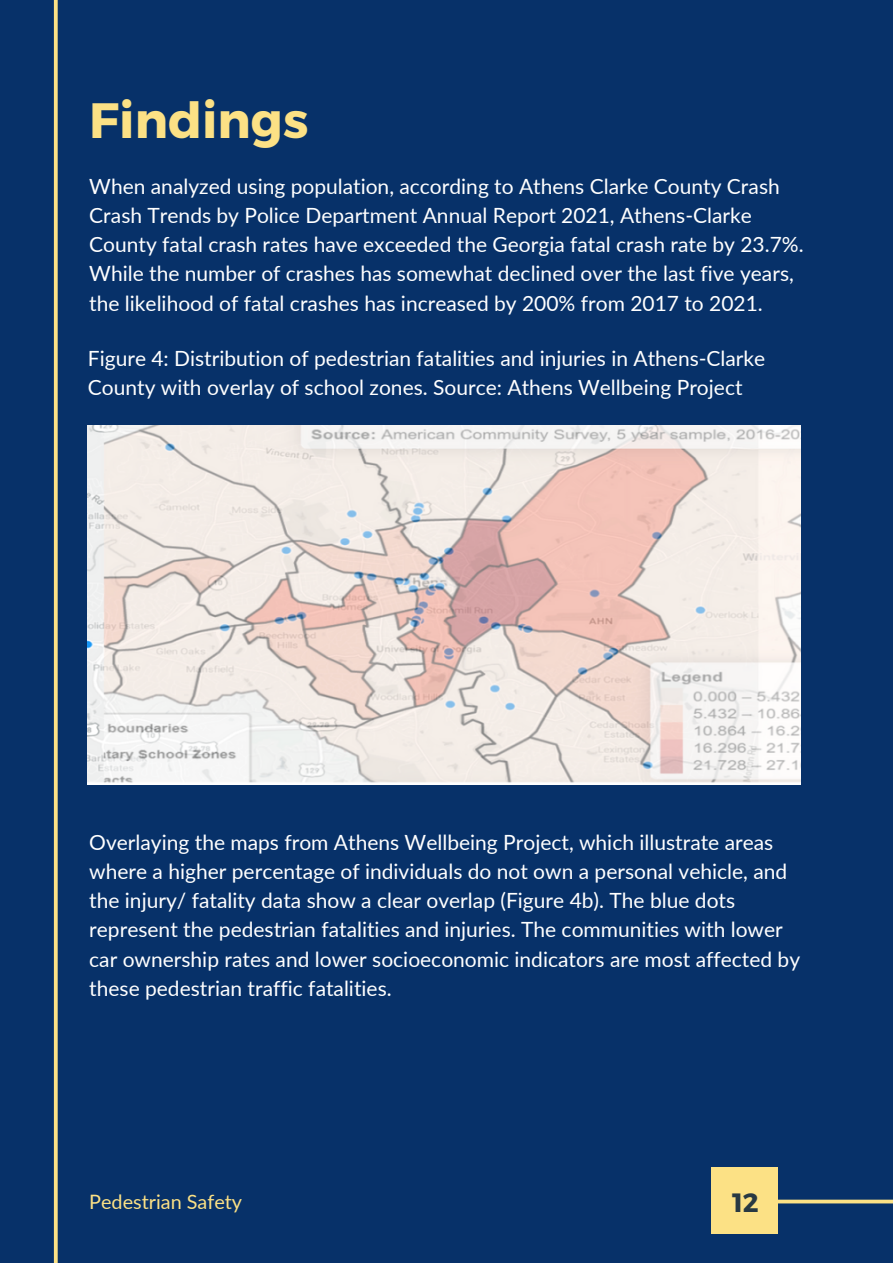
<style>
.page{position:relative;width:893px;height:1264px;background:#fff}
.page>*{position:absolute;margin:0;border:0;box-sizing:border-box;transform-origin:0 0}
.t1{font:700 49.65px "Montserrat";color:#fce185}
.t2{font:700 26.4px "Montserrat";color:#283943}
.t3{font:21px/29.2px "Lato";color:#fff}
.t4{font:19.8px "Lato";color:#fce185}
</style>
<div class="page">
<div style="left:0;top:0;width:892px;height:1262px;background:#073169"></div>
<svg style="left:53px;top:0;width:5px;height:1262px;background:#c1b67e"></svg>
<svg style="left:778px;top:1199px;width:114px;height:5px"></svg>
<div style="left:711px;top:1167px;width:67px;height:66px;background:#fce185"></div>
<img style="left:88px;top:426px;width:712px;height:358px">
<h1 class="t1" style="left:89px;top:88px;width:221px">Findings</h1>
<p class="t3" style="left:89px;top:171px;width:716px">When analyzed using population, according to Athens Clarke County Crash Crash Trends by Police Department Annual Report 2021, Athens-Clarke County fatal crash rates have exceeded the Georgia fatal crash rate by 23.7%.<br>While the number of crashes has somewhat declined over the last five years, the likelihood of fatal crashes has increased by 200% from 2017 to 2021.</p>
<p class="t3" style="left:88px;top:343px;width:679px">Figure 4: Distribution of pedestrian fatalities and injuries in Athens-Clarke<br>County with overlay of school zones. Source: Athens Wellbeing Project</p>
<p class="t3" style="left:89px;top:827px;width:712px">Overlaying the maps from Athens Wellbeing Project, which illustrate areas where a higher percentage of individuals do not own a personal vehicle, and the injury/ fatality data show a clear overlap (Figure 4b). The blue dots represent the pedestrian fatalities and injuries. The communities with lower car ownership rates and lower socioeconomic indicators are most affected by these pedestrian traffic fatalities.</p>
<p class="t4" style="left:89px;top:1189px;width:154px">Pedestrian Safety</p>
<p class="t2" style="left:732px;top:1185px;width:28px">12</p>
</div>
